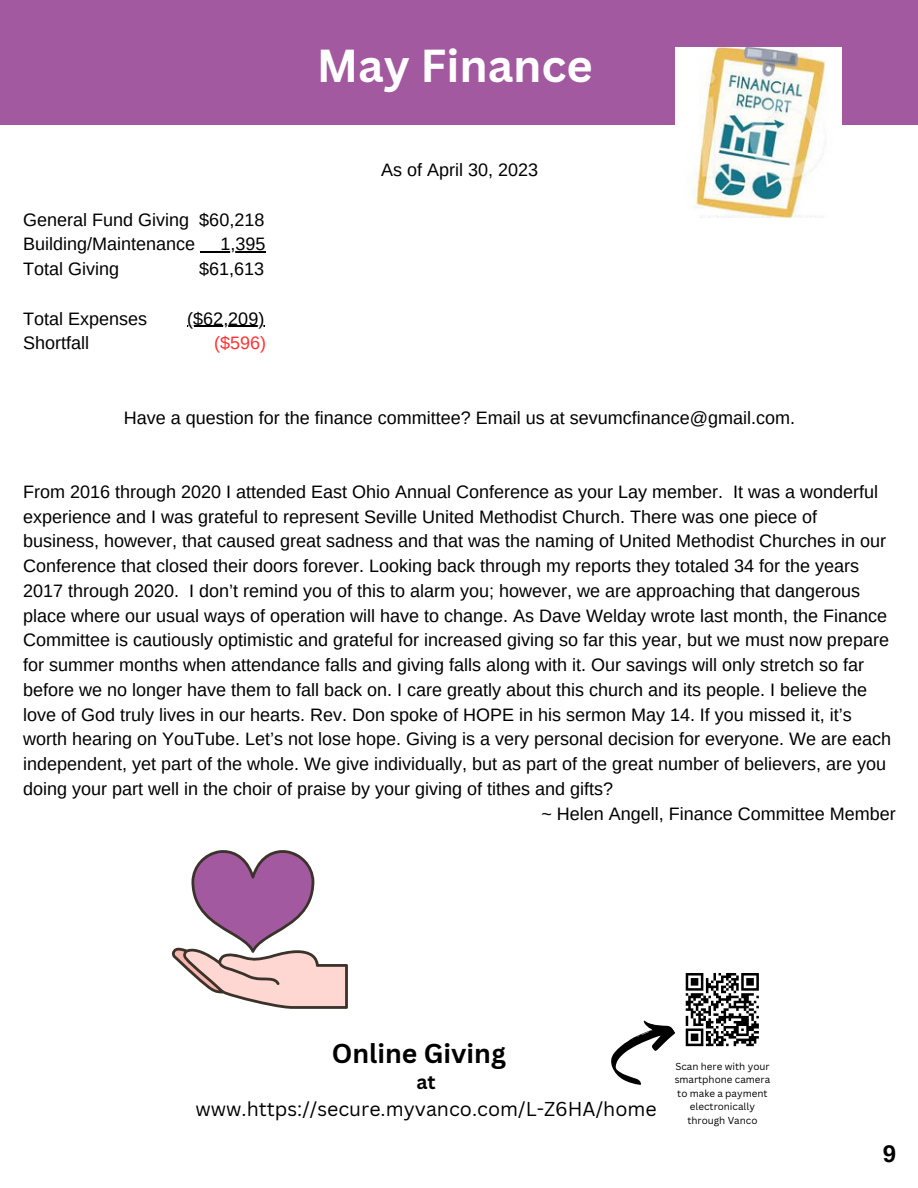
<style>
.page{position:relative;width:918px;height:1188px;background:#fff}
.page>*{position:absolute;margin:0;border:0;box-sizing:border-box;transform-origin:0 0}
.t1{font:700 45px "Canva Sans";color:#fff}
.t2{font:700 26.55px "Canva Sans";color:#000}
.t3{font:700 24px "Arimo";color:#000}
.t4{font:19.5px "Canva Sans";color:#000}
.t5{font:700 19.5px "Canva Sans";color:#000}
.t6{font:18px/24.8px "Arimo";color:#000}
.t7{font:18px "Arimo";color:#ff3131}
.t8{font:9.9px/13.5px "Canva Sans";color:#000;text-align:center}
</style>
<div class="page">
<div style="left:0;top:0;width:918px;height:125px;background:#a359a0"></div>
<img style="left:675px;top:48px;width:167px;height:169px">
<svg style="left:611px;top:973px;width:148px;height:112px"></svg>
<hr style="left:200px;top:251px;width:20px;height:2px;background:#000">
<hr style="left:220px;top:251px;width:45px;height:2px;background:#000">
<hr style="left:187px;top:326px;width:77px;height:1px;background:#000">
<svg style="left:172px;top:850px;width:176px;height:159px"></svg>
<p class="t1" style="left:317px;top:34px;width:278px">May Finance</p>
<p class="t6" style="left:23px;top:207px;width:243px">General Fund Giving $60,218</p>
<p class="t6" style="left:23px;top:232px;width:174px">Building/Maintenance</p>
<p class="t6" style="left:220px;top:232px;width:47px">1,395</p>
<p class="t6" style="left:23px;top:256px;width:97px">Total Giving</p>
<p class="t6" style="left:199px;top:256px;width:67px">$61,613</p>
<p class="t6" style="left:23px;top:306px;width:125px">Total Expenses</p>
<p class="t6" style="left:187px;top:306px;width:79px">($62,209)</p>
<p class="t6" style="left:23px;top:331px;width:67px">Shortfall</p>
<p class="t7" style="left:214px;top:333px;width:54px">($596)</p>
<p class="t6" style="left:381px;top:157px;width:158px">As of April 30, 2023</p>
<p class="t6" style="left:124px;top:405px;width:673px">Have a question for the finance committee? Email us at sevumcfinance@gmail.com.</p>
<p class="t6" style="left:23px;top:479px;width:869px">From 2016 through 2020 I attended East Ohio Annual Conference as your Lay member. It was a wonderful experience and I was grateful to represent Seville United Methodist Church. There was one piece of business, however, that caused great sadness and that was the naming of United Methodist Churches in our Conference that closed their doors forever. Looking back through my reports they totaled 34 for the years 2017 through 2020. I don’t remind you of this to alarm you; however, we are approaching that dangerous place where our usual ways of operation will have to change. As Dave Welday wrote last month, the Finance Committee is cautiously optimistic and grateful for increased giving so far this year, but we must now prepare for summer months when attendance falls and giving falls along with it. Our savings will only stretch so far before we no longer have them to fall back on. I care greatly about this church and its people. I believe the love of God truly lives in our hearts. Rev. Don spoke of HOPE in his sermon May 14. If you missed it, it’s worth hearing on YouTube. Let’s not lose hope. Giving is a very personal decision for everyone. We are each independent, yet part of the whole. We give individually, but as part of the great number of believers, are you doing your part well in the choir of praise by your giving of tithes and gifts?</p>
<p class="t6" style="left:541px;top:801px;width:356px">~ Helen Angell, Finance Committee Member</p>
<p class="t2" style="left:332px;top:1034px;width:176px">Online Giving</p>
<p class="t5" style="left:416px;top:1068px;width:21px">at</p>
<p class="t4" style="left:195px;top:1095px;width:463px">www.https://secure.myvanco.com/L-Z6HA/home</p>
<p class="t8" style="left:675px;top:1059px;width:97px">Scan here with your smartphone camera to make a payment electronically through Vanco</p>
<p class="t3" style="left:883px;top:1140px;width:15px">9</p>
</div>
